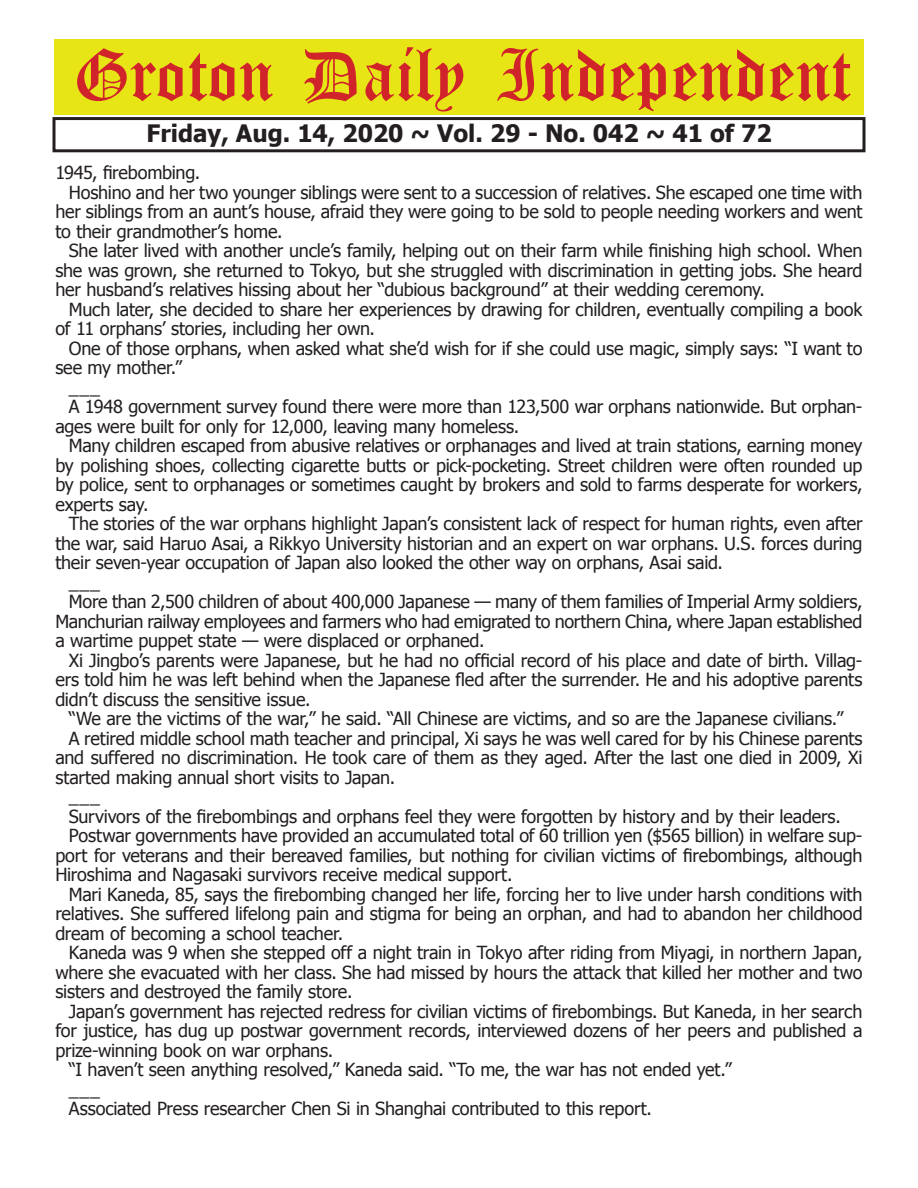
<style>
.page{position:relative;width:918px;height:1188px;background:#fff}
.page>*{position:absolute;margin:0;border:0;box-sizing:border-box;transform-origin:0 0}
.t1{font:54px "Old English Five";color:#d1232a}
.t2{font:700 24px "Tahoma";color:#231f20}
.t3{font:18px "Tahoma";letter-spacing:-.015em;color:#231f20}
</style>
<div class="page">
<div style="left:52px;top:117px;width:814px;height:35px;border:3px solid #231f20"></div>
<div style="left:54px;top:40px;width:810px;height:75px;background:#e7e515"></div>
<h1 class="t1" style="left:73px;top:50px;width:779px">Groton Daily Independent</h1>
<h2 class="t2" style="left:146px;top:116px;width:627px">Friday, Aug. 14, 2020 ~ Vol. 29 - No. 042 ~ 41 of 72</h2>
<p class="t3" style="left:55px;top:161px;width:146px">1945, firebombing.</p>
<p class="t3" style="left:69px;top:180px;width:795px">Hoshino and her two younger siblings were sent to a succession of relatives. She escaped one time with</p>
<p class="t3" style="left:55px;top:200px;width:809px">her siblings from an aunt’s house, afraid they were going to be sold to people needing workers and went</p>
<p class="t3" style="left:55px;top:219px;width:229px">to their grandmother’s home.</p>
<p class="t3" style="left:69px;top:239px;width:795px">She later lived with another uncle’s family, helping out on their farm while finishing high school. When</p>
<p class="t3" style="left:55px;top:258px;width:809px">she was grown, she returned to Tokyo, but she struggled with discrimination in getting jobs. She heard</p>
<p class="t3" style="left:55px;top:278px;width:711px">her husband’s relatives hissing about her “dubious background” at their wedding ceremony.</p>
<p class="t3" style="left:69px;top:297px;width:795px">Much later, she decided to share her experiences by drawing for children, eventually compiling a book</p>
<p class="t3" style="left:55px;top:317px;width:321px">of 11 orphans’ stories, including her own.</p>
<p class="t3" style="left:69px;top:336px;width:795px">One of those orphans, when asked what she’d wish for if she could use magic, simply says: “I want to</p>
<p class="t3" style="left:55px;top:356px;width:128px">see my mother.”</p>
<p class="t3" style="left:69px;top:375px;width:33px">___</p>
<p class="t3" style="left:69px;top:395px;width:795px">A 1948 government survey found there were more than 123,500 war orphans nationwide. But orphan-</p>
<p class="t3" style="left:55px;top:414px;width:465px">ages were built for only for 12,000, leaving many homeless.</p>
<p class="t3" style="left:69px;top:434px;width:795px">Many children escaped from abusive relatives or orphanages and lived at train stations, earning money</p>
<p class="t3" style="left:55px;top:453px;width:809px">by polishing shoes, collecting cigarette butts or pick-pocketing. Street children were often rounded up</p>
<p class="t3" style="left:55px;top:473px;width:809px">by police, sent to orphanages or sometimes caught by brokers and sold to farms desperate for workers,</p>
<p class="t3" style="left:55px;top:492px;width:95px">experts say.</p>
<p class="t3" style="left:69px;top:512px;width:795px">The stories of the war orphans highlight Japan’s consistent lack of respect for human rights, even after</p>
<p class="t3" style="left:55px;top:531px;width:809px">the war, said Haruo Asai, a Rikkyo University historian and an expert on war orphans. U.S. forces during</p>
<p class="t3" style="left:55px;top:551px;width:669px">their seven-year occupation of Japan also looked the other way on orphans, Asai said.</p>
<p class="t3" style="left:69px;top:570px;width:33px">___</p>
<p class="t3" style="left:69px;top:590px;width:795px">More than 2,500 children of about 400,000 Japanese — many of them families of Imperial Army soldiers,</p>
<p class="t3" style="left:55px;top:609px;width:809px">Manchurian railway employees and farmers who had emigrated to northern China, where Japan established</p>
<p class="t3" style="left:55px;top:629px;width:431px">a wartime puppet state — were displaced or orphaned.</p>
<p class="t3" style="left:69px;top:648px;width:795px">Xi Jingbo’s parents were Japanese, but he had no official record of his place and date of birth. Villag-</p>
<p class="t3" style="left:55px;top:668px;width:809px">ers told him he was left behind when the Japanese fled after the surrender. He and his adoptive parents</p>
<p class="t3" style="left:55px;top:687px;width:257px">didn’t discuss the sensitive issue.</p>
<p class="t3" style="left:69px;top:707px;width:776px">“We are the victims of the war,” he said. “All Chinese are victims, and so are the Japanese civilians.”</p>
<p class="t3" style="left:69px;top:726px;width:795px">A retired middle school math teacher and principal, Xi says he was well cared for by his Chinese parents</p>
<p class="t3" style="left:55px;top:746px;width:809px">and suffered no discrimination. He took care of them as they aged. After the last one died in 2009, Xi</p>
<p class="t3" style="left:55px;top:765px;width:341px">started making annual short visits to Japan.</p>
<p class="t3" style="left:69px;top:784px;width:33px">___</p>
<p class="t3" style="left:69px;top:804px;width:773px">Survivors of the firebombings and orphans feel they were forgotten by history and by their leaders.</p>
<p class="t3" style="left:69px;top:823px;width:795px">Postwar governments have provided an accumulated total of 60 trillion yen ($565 billion) in welfare sup-</p>
<p class="t3" style="left:55px;top:843px;width:809px">port for veterans and their bereaved families, but nothing for civilian victims of firebombings, although</p>
<p class="t3" style="left:55px;top:862px;width:459px">Hiroshima and Nagasaki survivors receive medical support.</p>
<p class="t3" style="left:69px;top:882px;width:795px">Mari Kaneda, 85, says the firebombing changed her life, forcing her to live under harsh conditions with</p>
<p class="t3" style="left:55px;top:901px;width:809px">relatives. She suffered lifelong pain and stigma for being an orphan, and had to abandon her childhood</p>
<p class="t3" style="left:55px;top:921px;width:289px">dream of becoming a school teacher.</p>
<p class="t3" style="left:69px;top:940px;width:795px">Kaneda was 9 when she stepped off a night train in Tokyo after riding from Miyagi, in northern Japan,</p>
<p class="t3" style="left:55px;top:960px;width:809px">where she evacuated with her class. She had missed by hours the attack that killed her mother and two</p>
<p class="t3" style="left:55px;top:979px;width:299px">sisters and destroyed the family store.</p>
<p class="t3" style="left:69px;top:999px;width:795px">Japan’s government has rejected redress for civilian victims of firebombings. But Kaneda, in her search</p>
<p class="t3" style="left:55px;top:1018px;width:809px">for justice, has dug up postwar government records, interviewed dozens of her peers and published a</p>
<p class="t3" style="left:55px;top:1038px;width:279px">prize-winning book on war orphans.</p>
<p class="t3" style="left:69px;top:1057px;width:664px">“I haven’t seen anything resolved,” Kaneda said. “To me, the war has not ended yet.”</p>
<p class="t3" style="left:69px;top:1077px;width:33px">___</p>
<p class="t3" style="left:69px;top:1096px;width:585px">Associated Press researcher Chen Si in Shanghai contributed to this report.</p>
</div>
